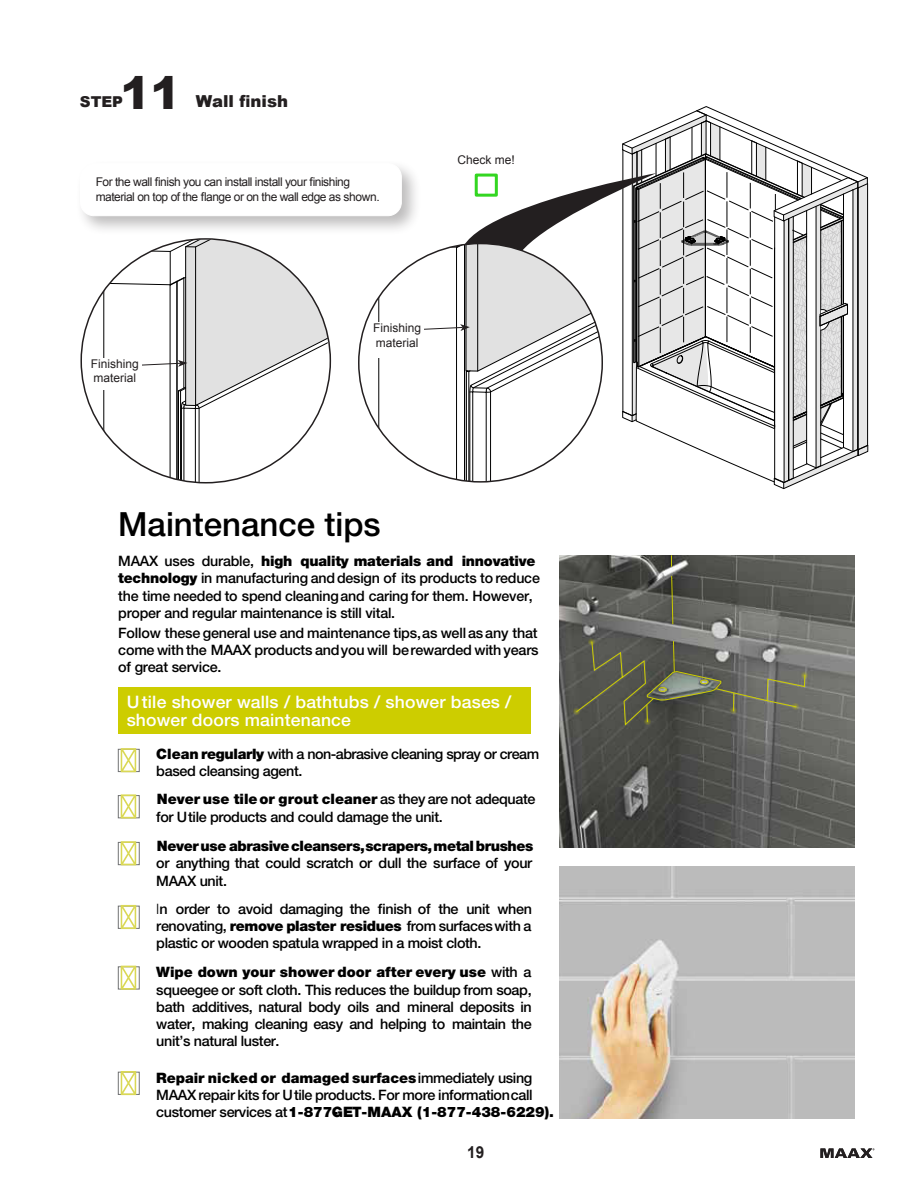
<style>
.page{position:relative;width:918px;height:1188px;background:#fff}
.page>*{position:absolute;margin:0;border:0;box-sizing:border-box;transform-origin:0 0}
.t1{font:900 45px "Arial";color:#231f20}
.t2{font:500 33.3px "Helvetica Neue LT Std";color:#000}
.t3{font:500 17.25px/17.2px "Helvetica Neue LT Std";letter-spacing:.01em;color:#fff}
.t4{font:900 16.5px "Arial";color:#231f20}
._00_Folio{font:700 16.5px "Arial";color:#231f20;scale:.93 1}
.t5{font:900 15px "Arial";color:#231f20}
.t6{font:500 14.4px/17.2px "Helvetica Neue LT Std";letter-spacing:-.025em;color:#000}
.t7{font:12px "Arial";letter-spacing:-.04em;color:#231f20}
.t8{font:12px/14.4px "Arial";color:#231f20}
.s1{font-weight:900}
.s2{font-weight:300}
</style>
<div class="page">
<svg style="left:820px;top:1148px;width:54px;height:10px"></svg>
<div style="left:76px;top:159px;width:345px;height:76px;background:#231f20;opacity:.3"></div>
<div style="left:80px;top:164px;width:321px;height:52px;background:#fff;border-radius:14px"></div>
<div style="left:80px;top:163px;width:322px;height:53px;border:1px solid #fff;border-radius:14px"></div>
<svg style="left:103px;top:239px;width:225px;height:244px"></svg>
<div style="left:88px;top:358px;width:53px;height:31px;background:#fff"></div>
<svg style="left:378px;top:106px;width:490px;height:383px"></svg>
<div style="left:370px;top:322px;width:54px;height:36px;background:#fff"></div>
<div style="left:118px;top:688px;width:413px;height:46px;background:#cdcd00"></div>
<div style="left:118px;top:749px;width:22px;height:23px;border:1px solid #727375"></div>
<svg style="left:121px;top:748px;width:15px;height:24px"></svg>
<div style="left:118px;top:795px;width:22px;height:23px;border:1px solid #727375"></div>
<svg style="left:121px;top:794px;width:15px;height:25px"></svg>
<div style="left:118px;top:842px;width:22px;height:23px;border:1px solid #727375"></div>
<svg style="left:121px;top:841px;width:15px;height:24px"></svg>
<div style="left:118px;top:906px;width:22px;height:23px;border:1px solid #727375"></div>
<svg style="left:121px;top:905px;width:15px;height:24px"></svg>
<div style="left:118px;top:966px;width:22px;height:23px;border:1px solid #727375"></div>
<svg style="left:121px;top:966px;width:15px;height:24px"></svg>
<div style="left:118px;top:1072px;width:22px;height:23px;border:1px solid #727375"></div>
<svg style="left:121px;top:1071px;width:15px;height:24px"></svg>
<img style="left:560px;top:867px;width:295px;height:252px">
<img style="left:560px;top:555px;width:295px;height:292px">
<svg style="left:671px;top:575px;width:2px;height:50px"></svg>
<svg style="left:671px;top:555px;width:1px;height:12px"></svg>
<svg style="left:573px;top:708px;width:3px;height:7px"></svg>
<svg style="left:588px;top:638px;width:8px;height:3px"></svg>
<svg style="left:805px;top:671px;width:4px;height:8px"></svg>
<svg style="left:576px;top:641px;width:229px;height:85px;background:#64665b"></svg>
<p class="t1" style="left:120px;top:60px;width:62px">11</p>
<p class="t5" style="left:80px;top:91px;width:45px">STEP</p>
<p class="t4" style="left:196px;top:89px;width:94px">Wall finish</p>
<p class="t7" style="left:96px;top:174px;width:256px">For the wall finish you can install install your finishing</p>
<p class="t7" style="left:96px;top:188px;width:286px">material on top of the flange or on the wall edge as shown.</p>
<p class="t7" style="left:458px;top:152px;width:59px">Check me!</p>
<p class="t8" style="left:91px;top:357px;width:50px">Finishing</p>
<p class="t8" style="left:93px;top:371px;width:44px">material</p>
<p class="t8" style="left:373px;top:321px;width:50px">Finishing material</p>
<p class="t2" style="left:118px;top:504px;width:264px">Maintenance tips</p>
<p class="t6" style="left:118px;top:552px;width:423px">MAAX uses durable, <span class="s1">high quality materials and innovative technology</span> in manufacturing anddesign of its products to reduce the time needed to spend cleaningand caring for them. However, proper and regular maintenance is still vital.</p>
<p class="t6" style="left:118px;top:624px;width:422px;text-align:justify">Follow these general use and maintenance tips,as well asany that come with the MAAX products andyou will berewarded with years of great service.</p>
<p class="t3" style="left:127px;top:693px;width:386px">U tile shower walls / bathtubs / shower bases / shower doors maintenance</p>
<p class="t6" style="left:156px;top:745px;width:384px"><span class="s1">Clean regularly</span> with a non-abrasive cleaning spray or cream based cleansing agent.</p>
<p class="t6" style="left:156px;top:791px;width:381px"><span class="s1">Never use tileor grout cleaner</span> as they are not adequate for Utile products and could damage the unit.</p>
<p class="t6" style="left:156px;top:837px;width:379px;text-align:justify"><span class="s1">Neveruse abrasivecleansers,scrapers,metalbrushes </span>or anything that could scratch or dull the surface of your MAAX unit.</p>
<p class="t6" style="left:156px;top:900px;width:377px;text-align:justify"><span class="s2">I</span>n order to avoid damaging the finish of the unit when renovating, <span class="s1">remove plaster residues</span> from surfaceswith a plastic or wooden spatula wrapped in a moist cloth.</p>
<p class="t6" style="left:156px;top:964px;width:377px;text-align:justify"><span class="s1">Wipe down your shower door after every use</span> with a squeegee or soft cloth. This reduces the buildup from soap, bath additives, natural body oils and mineral deposits in water, making cleaning easy and helping to maintain the unit’s natural luster.</p>
<p class="t6" style="left:156px;top:1069px;width:399px"><span class="s1">Repair nicked or damaged surfaces</span> immediately using<br>MAAX repair kits for Utile products. For more informationcall customer services at <span class="s1">1-877-GET-MAAX (1-877-438-6229).</span></p>
<p class="_00_Folio" style="left:467px;top:1141px;width:20px">19</p>
</div>
